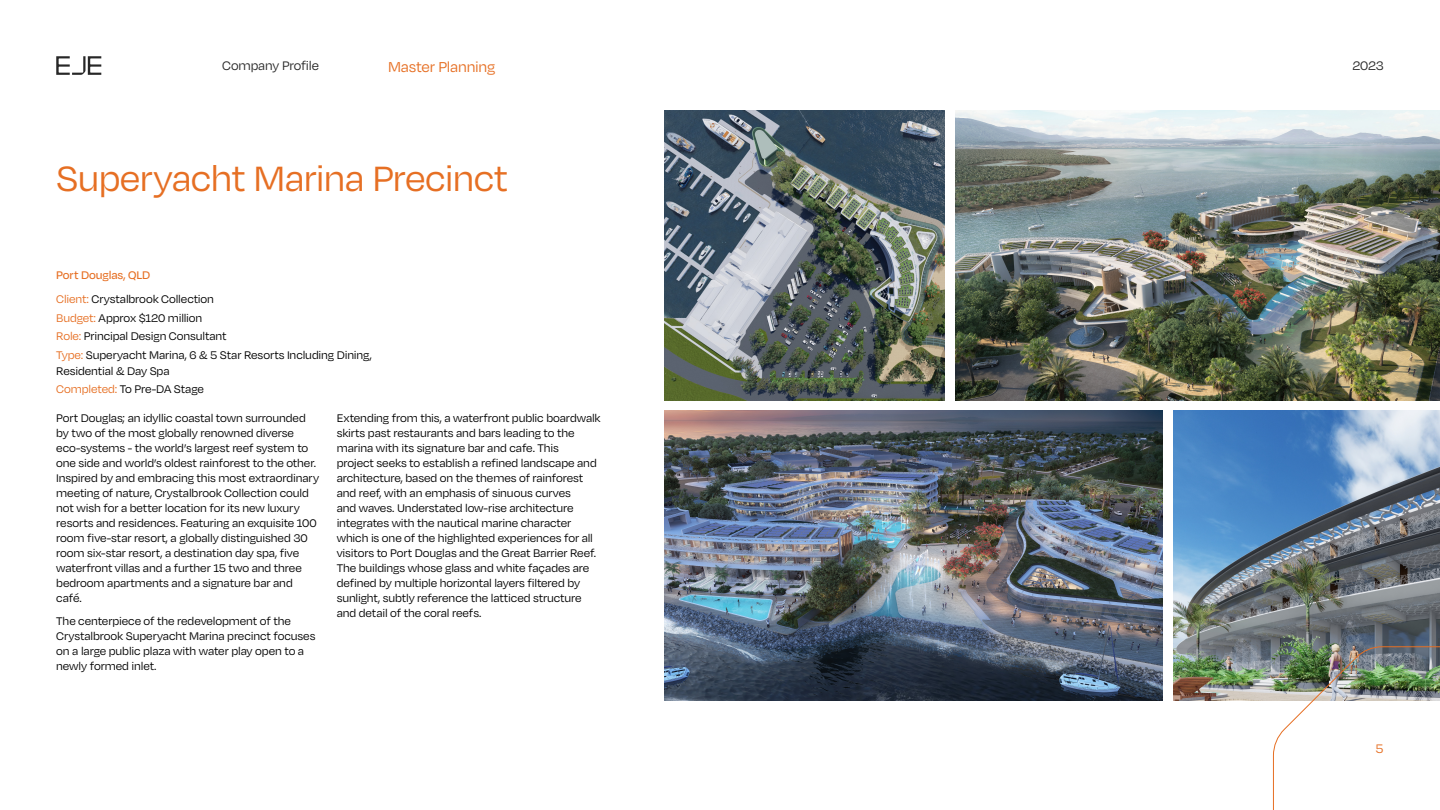
<style>
.page{position:relative;width:1440px;height:810px;background:#fff}
.page>*{position:absolute;margin:0;border:0;box-sizing:border-box;transform-origin:0 0}
.Heading_Small_Orange_-_Left_Align{font:40.5px "Degular";letter-spacing:-.02em;color:#e66f23}
.t1{font:16.5px "Degular";letter-spacing:-.01em;color:#e66f23}
.t2{font:14.25px "Degular";letter-spacing:-.01em;color:#272727}
.t3{font:14.25px "Degular";color:#e66f23}
.Body_Copy_Small_Charcoal_-_Left_Align{font:12.75px/15px "Degular";letter-spacing:-.01em;color:#000}
.Paragraph_Style_2{font:12.75px/15.8px "Degular";letter-spacing:-.01em;color:#000}
.Paragraph_Style_2-2{font:500 12.75px "Degular";letter-spacing:-.005em;color:#e66f23}
.s1{color:#e66f23}
</style>
<div class="page">
<img style="left:665px;top:110px;width:280px;height:290px">
<img style="left:956px;top:110px;width:484px;height:290px">
<img style="left:665px;top:410px;width:497px;height:290px">
<img style="left:1173px;top:410px;width:267px;height:290px">
<img style="left:1273px;top:646px;width:167px;height:164px">
<svg style="left:56px;top:56px;width:45px;height:19px"></svg>
<p class="t2" style="left:222px;top:57px;width:98px">Company Profile</p>
<p class="t1" style="left:388px;top:57px;width:109px">Master Planning</p>
<p class="t2" style="left:1353px;top:57px;width:33px">2023</p>
<p class="Heading_Small_Orange_-_Left_Align" style="left:56px;top:154px;width:453px">Superyacht Marina Precinct</p>
<p class="Paragraph_Style_2-2" style="left:56px;top:268px;width:96px">Port Douglas, QLD</p>
<p class="Paragraph_Style_2" style="left:56px;top:291px;width:159px"><span class="s1">Client:</span> Crystalbrook Collection</p>
<p class="Paragraph_Style_2" style="left:56px;top:310px;width:148px"><span class="s1">Budget:</span> Approx $120 million</p>
<p class="Paragraph_Style_2" style="left:56px;top:328px;width:172px"><span class="s1">Role:</span> Principal Design Consultant</p>
<p class="Paragraph_Style_2" style="left:56px;top:347px;width:317px"><span class="s1">Type:</span> Superyacht Marina, 6 &amp; 5 Star Resorts Including Dining,<br>Residential &amp; Day Spa</p>
<p class="Paragraph_Style_2" style="left:56px;top:381px;width:149px"><span class="s1">Completed:</span> To Pre-DA Stage</p>
<p class="Body_Copy_Small_Charcoal_-_Left_Align" style="left:56px;top:410px;width:264px">Port Douglas; an idyllic coastal town surrounded by two of the most globally renowned diverse eco-systems - the world’s largest reef system to one side and world’s oldest rainforest to the other.<br>Inspired by and embracing this most extraordinary meeting of nature, Crystalbrook Collection could not wish for a better location for its new luxury resorts and residences. Featuring an exquisite 100 room five-star resort, a globally distinguished 30 room six-star resort, a destination day spa, five waterfront villas and a further 15 two and three bedroom apartments and a signature bar and café.</p>
<p class="Body_Copy_Small_Charcoal_-_Left_Align" style="left:56px;top:613px;width:261px">The centerpiece of the redevelopment of the Crystalbrook Superyacht Marina precinct focuses on a large public plaza with water play open to a newly formed inlet.</p>
<p class="Body_Copy_Small_Charcoal_-_Left_Align" style="left:337px;top:410px;width:265px">Extending from this, a waterfront public boardwalk skirts past restaurants and bars leading to the marina with its signature bar and cafe. This<br>project seeks to establish a refined landscape and architecture, based on the themes of rainforest and reef, with an emphasis of sinuous curves<br>and waves. Understated low-rise architecture integrates with the nautical marine character which is one of the highlighted experiences for all visitors to Port Douglas and the Great Barrier Reef.<br>The buildings whose glass and white façades are defined by multiple horizontal layers filtered by sunlight, subtly reference the latticed structure and detail of the coral reefs.</p>
<p class="t3" style="left:1376px;top:740px;width:10px">5</p>
</div>
